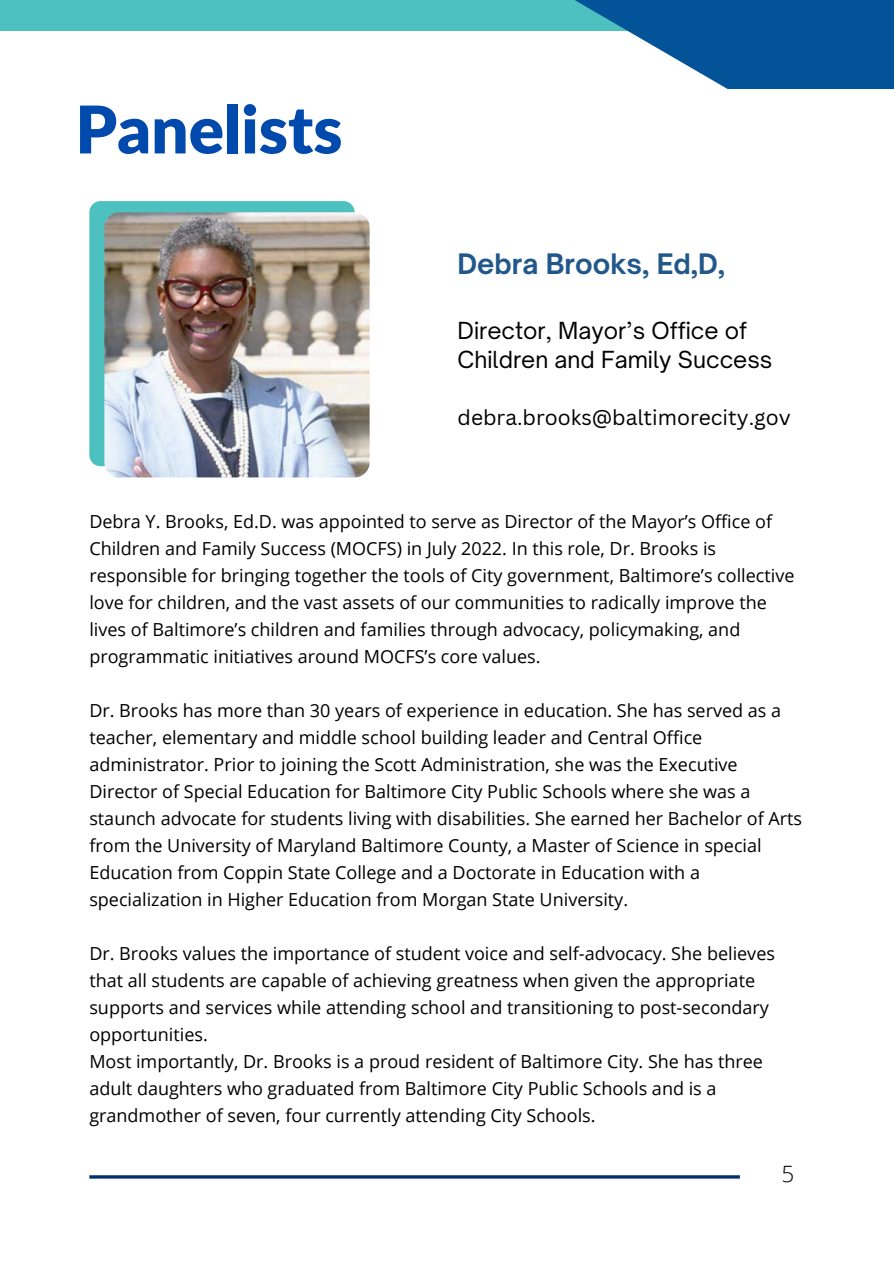
<style>
.page{position:relative;width:894px;height:1264px;background:#fff}
.page>*{position:absolute;margin:0;border:0;box-sizing:border-box;transform-origin:0 0}
.t1{font:900 65.7px "Lato";color:#004aad}
.t2{font:700 27px "Open Sauce One";color:#21578a}
.t3{font:22.5px/29.2px "Open Sauce One";color:#000}
.t4{font:300 22.5px "Open Sans";color:#000}
.t5{font:21px "Canva Sans";color:#000}
.t6{font:18px/27px "Open Sans";color:#000}
</style>
<div class="page">
<hr style="left:89px;top:1175px;width:650px;height:3px;background:#003172">
<div style="left:0;top:0;width:700px;height:31px;background:#4dc1c0"></div>
<svg style="left:575px;top:0;width:153px;height:89px"></svg>
<div style="left:728px;top:0;width:165px;height:89px;background:#035399"></div>
<div style="left:89px;top:201px;width:265px;height:265px;background:#4dc1c0;border-radius:11px"></div>
<img style="left:104px;top:212px;width:265px;height:265px;border-radius:15px">
<h3 class="t1" style="left:75px;top:89px;width:268px">Panelists</h3>
<p class="t2" style="left:457px;top:247px;width:269px">Debra Brooks, Ed,D,</p>
<p class="t3" style="left:457px;top:316px;width:316px">Director, Mayor’s Office of<br>Children and Family Success</p>
<p class="t5" style="left:457px;top:402px;width:334px">debra.brooks@baltimorecity.gov</p>
<p class="t6" style="left:89px;top:507px;width:706px">Debra Y. Brooks, Ed.D. was appointed to serve as Director of the Mayor’s Office of Children and Family Success (MOCFS) in July 2022. In this role, Dr. Brooks is responsible for bringing together the tools of City government, Baltimore’s collective love for children, and the vast assets of our communities to radically improve the lives of Baltimore’s children and families through advocacy, policymaking, and programmatic initiatives around MOCFS’s core values.</p>
<h1 class="t6" style="left:89px;top:696px;width:714px">Dr. Brooks has more than 30 years of experience in education. She has served as a teacher, elementary and middle school building leader and Central Office administrator. Prior to joining the Scott Administration, she was the Executive Director of Special Education for Baltimore City Public Schools where she was a staunch advocate for students living with disabilities. She earned her Bachelor of Arts from the University of Maryland Baltimore County, a Master of Science in special Education from Coppin State College and a Doctorate in Education with a specialization in Higher Education from Morgan State University.</h1>
<p class="t6" style="left:89px;top:939px;width:687px">Dr. Brooks values the importance of student voice and self-advocacy. She believes that all students are capable of achieving greatness when given the appropriate supports and services while attending school and transitioning to post-secondary opportunities.</p>
<h2 class="t6" style="left:89px;top:1047px;width:675px">Most importantly, Dr. Brooks is a proud resident of Baltimore City. She has three adult daughters who graduated from Baltimore City Public Schools and is a grandmother of seven, four currently attending City Schools.</h2>
<p class="t4" style="left:781px;top:1157px;width:14px">5</p>
</div>
